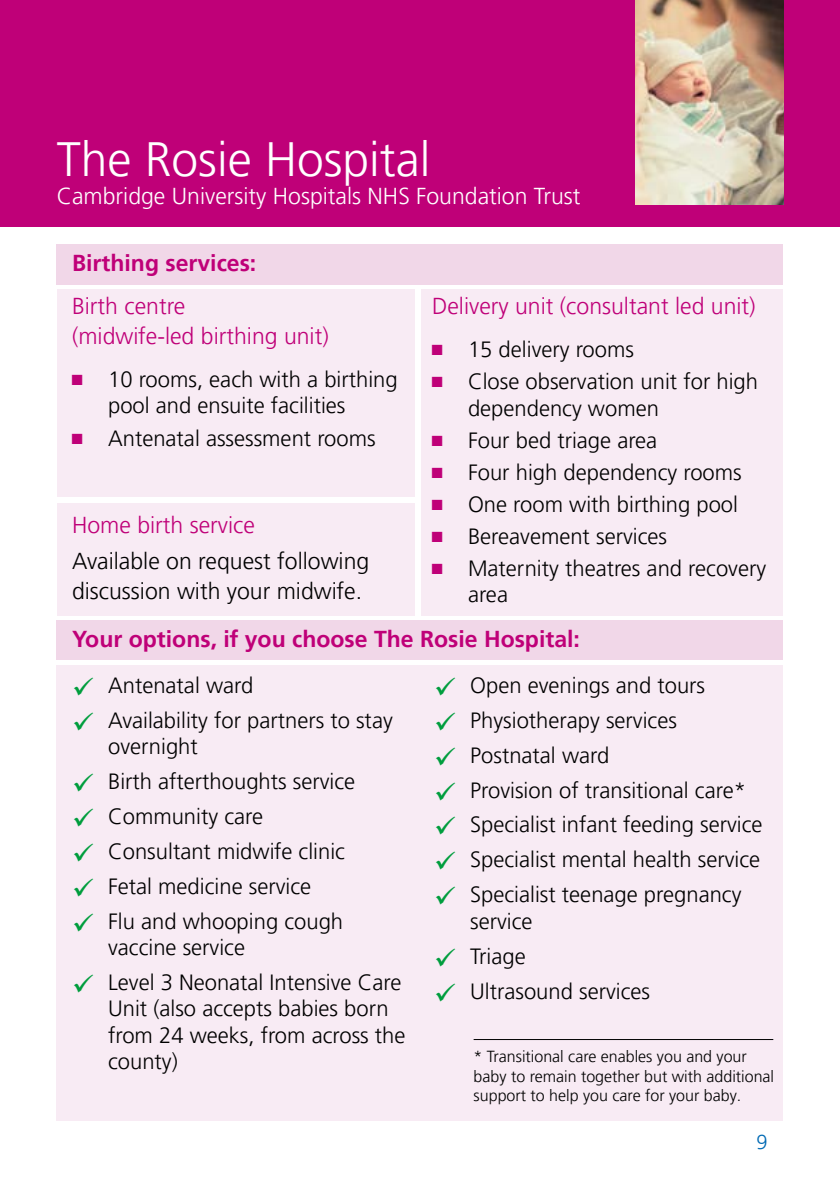
<style>
.page{position:relative;width:840px;height:1191px;background:#fff}
.page>*{position:absolute;margin:0;border:0;box-sizing:border-box;transform-origin:0 0}
.t1{font:300 48px "Frutiger LT Pro";color:#fff}
.t2{font:300 23px/30px "Frutiger LT Pro";color:#bf0078}
.t3{font:700 23px "Frutiger LT Pro";color:#bf0078}
.t4{font:300 23px/30px "Frutiger LT Pro";color:#000}
.t5{font:300 23px "Frutiger LT Pro";color:#fff}
.t6{font:300 22px/35px "Frutiger LT Pro";color:#000}
.t7{font:300 20px "Frutiger LT Pro";color:#006ab4}
.t8{font:300 16px/19.2px "Frutiger LT Pro";color:#000}
.s1{font-family:"Arial Narrow";font-weight:400;color:#bf0078}
</style>
<div class="page">
<div style="left:57px;top:620px;width:725px;height:39px;background:#f1d7e8"></div>
<div style="left:57px;top:244px;width:725px;height:40px;background:#f1d7e8"></div>
<div style="left:57px;top:665px;width:725px;height:455px;background:#f8ebf4"></div>
<div style="left:421px;top:289px;width:361px;height:326px;background:#f8ebf4"></div>
<div style="left:57px;top:503px;width:357px;height:112px;background:#f8ebf4"></div>
<div style="left:57px;top:289px;width:357px;height:207px;background:#f8ebf4"></div>
<div style="left:0;top:0;width:839px;height:227px;background:#bf0078"></div>
<img style="left:635px;top:0;width:147px;height:204px">
<hr style="left:473px;top:1039px;width:299px;height:1px;background:#000">
<h1 class="t1" style="left:57px;top:132px;width:375px">The Rosie Hospital</h1>
<p class="t5" style="left:57px;top:183px;width:525px">Cambridge University Hospitals NHS Foundation Trust</p>
<p class="t3" style="left:72px;top:249px;width:186px">Birthing services:</p>
<p class="t2" style="left:72px;top:291px;width:258px">Birth centre<br>(midwife-led birthing unit)</p>
<p class="t6" style="left:108px;top:366px;width:291px;line-height:26.4px;text-indent:-36px"><span class="s1">■</span> 10 rooms, each with a birthing pool and ensuite facilities</p>
<p class="t6" style="left:72px;top:420px;width:305px"><span class="s1">■</span> Antenatal assessment rooms</p>
<p class="t2" style="left:72px;top:510px;width:184px">Home birth service</p>
<p class="t4" style="left:72px;top:546px;width:298px">Available on request following discussion with your midwife.</p>
<p class="t2" style="left:432px;top:291px;width:325px">Delivery unit (consultant led unit)</p>
<p class="t6" style="left:432px;top:332px;width:203px"><span class="s1">■</span> 15 delivery rooms</p>
<p class="t6" style="left:468px;top:368px;width:291px;line-height:26.4px;text-indent:-36px"><span class="s1">■</span> Close observation unit for high dependency women</p>
<p class="t6" style="left:432px;top:422px;width:227px"><span class="s1">■</span> Four bed triage area</p>
<p class="t6" style="left:432px;top:455px;width:311px"><span class="s1">■</span> Four high dependency rooms</p>
<p class="t6" style="left:432px;top:487px;width:307px"><span class="s1">■</span> One room with birthing pool</p>
<p class="t6" style="left:432px;top:519px;width:236px"><span class="s1">■</span> Bereavement services</p>
<p class="t6" style="left:468px;top:555px;width:299px;line-height:26.4px;text-indent:-36px"><span class="s1">■</span> Maternity theatres and recovery area</p>
<p class="t3" style="left:72px;top:625px;width:509px">Your options, if you choose The Rosie Hospital:</p>
<p class="t6" style="left:108px;top:668px;width:286px">Antenatal ward<br>Availability for partners to stay</p>
<p class="t6" style="left:108px;top:729px;width:248px">overnight<br>Birth afterthoughts service<br>Community care<br>Consultant midwife clinic<br>Fetal medicine service<br>Flu and whooping cough</p>
<p class="t6" style="left:108px;top:930px;width:294px">vaccine service<br>Level 3 Neonatal Intensive Care</p>
<p class="t6" style="left:108px;top:995px;width:299px;line-height:26.4px">Unit (also accepts babies born from 24 weeks, from across the county)</p>
<p class="t6" style="left:470px;top:668px;width:294px">Open evenings and tours<br>Physiotherapy services<br>Postnatal ward<br>Provision of transitional care*<br>Specialist infant feeding service<br>Specialist mental health service<br>Specialist teenage pregnancy</p>
<p class="t6" style="left:470px;top:903px;width:181px">service<br>Triage<br>Ultrasound services</p>
<p class="t8" style="left:473px;top:1047px;width:302px">* Transitional care enables you and your baby to remain together but with additional support to help you care for your baby.</p>
<p class="t7" style="left:756px;top:1130px;width:13px">9</p>
</div>
